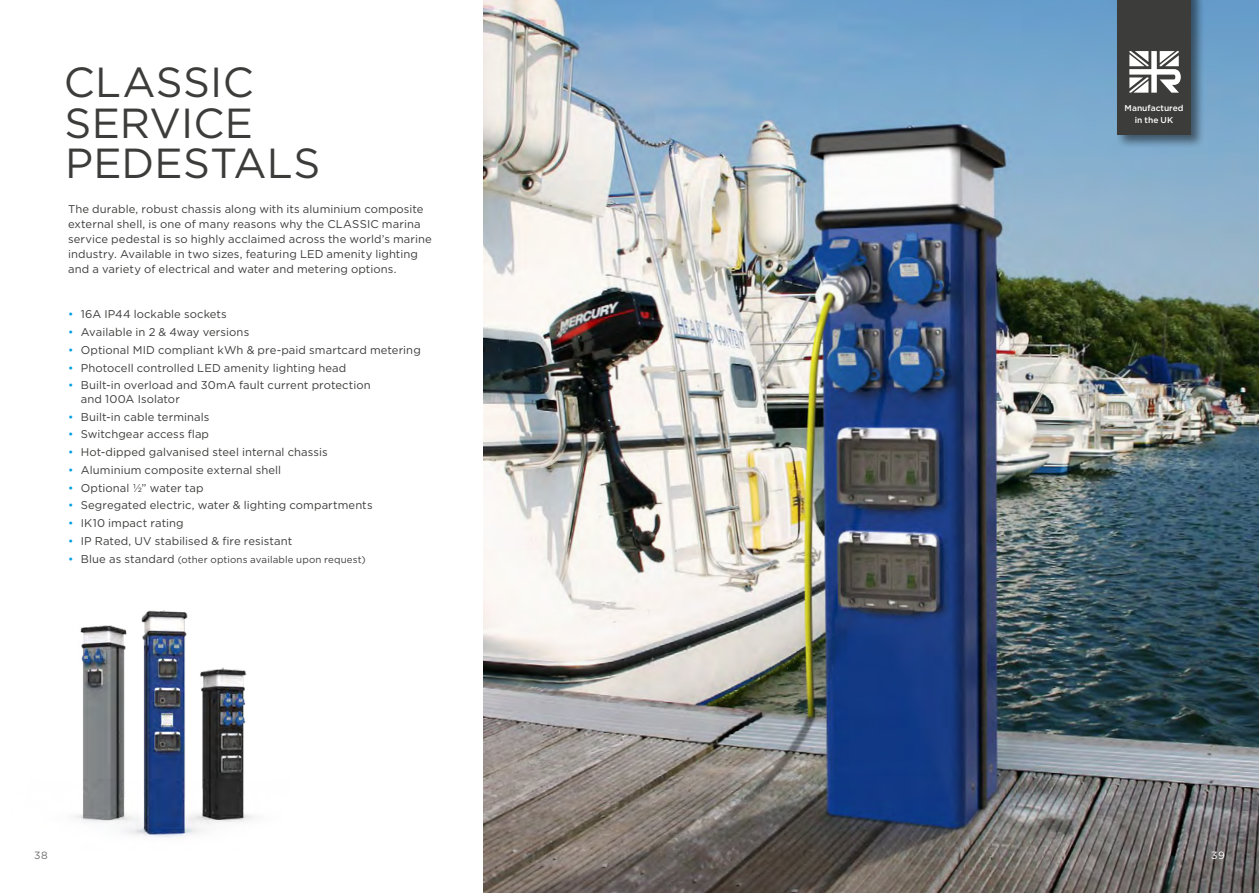
<style>
.page{position:relative;width:1259px;height:893px;background:#fff}
.page>*{position:absolute;margin:0;border:0;box-sizing:border-box;transform-origin:0 0}
.t1{font:42px/40.5px "Gotham";letter-spacing:.005em;color:#3c3c3b}
.t2{font:11.25px/15px "Gotham";letter-spacing:.01em;color:#3c3c3b}
.t3{font:10.5px "Gotham";color:#706f6f}
.t4{font:10.5px "Gotham";color:#fff}
.t5{font:9.75px "Gotham";letter-spacing:.015em;color:#3c3c3b}
.t6{font:500 8.4px/11.7px "Gotham";color:#fff;text-align:center}
.s1{color:#009fe3}
.s2{font-size:11.25px;color:#009fe3}
.s3{font-size:11.25px}
</style>
<div class="page">
<img style="left:483px;top:0;width:776px;height:893px">
<img style="left:75px;top:610px;width:178px;height:227px">
<div style="left:1115px;top:0;width:90px;height:149px;background:#000;opacity:.5"></div>
<div style="left:1117px;top:0;width:74px;height:135px;background:#3c3c3b"></div>
<svg style="left:1129px;top:51px;width:51px;height:42px"></svg>
<h1 class="t1" style="left:64px;top:61px;width:258px">CLASSIC<br>SERVICE<br>PEDESTALS</h1>
<p class="t2" style="left:68px;top:201px;width:365px">The durable, robust chassis along with its aluminium composite external shell, is one of many reasons why the CLASSIC marina service pedestal is so highly acclaimed across the world’s marine industry. Available in two sizes, featuring LED amenity lighting and a variety of electrical and water and metering options.</p>
<p class="t2" style="left:68px;top:307px;width:160px"><span class="s1">•</span> 16A IP44 lockable sockets</p>
<p class="t2" style="left:68px;top:324px;width:183px"><span class="s1">•</span> Available in 2 &amp; 4way versions</p>
<p class="t2" style="left:68px;top:342px;width:354px"><span class="s1">•</span> Optional MID compliant kWh &amp; pre-paid smartcard metering</p>
<p class="t2" style="left:68px;top:360px;width:280px"><span class="s1">•</span> Photocell controlled LED amenity lighting head</p>
<p class="t2" style="left:81px;top:378px;width:291px;line-height:13.5px;text-indent:-13px"><span class="s1">•</span> Built-in overload and 30mA fault current protection and 100A Isolator</p>
<p class="t2" style="left:68px;top:409px;width:143px"><span class="s1">•</span> Built-in cable terminals</p>
<p class="t2" style="left:68px;top:427px;width:143px"><span class="s1">•</span> Switchgear access flap</p>
<p class="t2" style="left:68px;top:444px;width:261px"><span class="s1">•</span> Hot-dipped galvanised steel internal chassis</p>
<p class="t2" style="left:68px;top:462px;width:215px"><span class="s1">•</span> Aluminium composite external shell</p>
<p class="t2" style="left:68px;top:480px;width:137px"><span class="s1">•</span> Optional ½” water tap</p>
<p class="t2" style="left:68px;top:498px;width:306px"><span class="s1">•</span> Segregated electric, water &amp; lighting compartments</p>
<p class="t2" style="left:68px;top:515px;width:117px"><span class="s1">•</span> IK10 impact rating</p>
<p class="t2" style="left:68px;top:533px;width:226px"><span class="s1">•</span> IP Rated, UV stabilised &amp; fire resistant</p>
<p class="t5" style="left:68px;top:553px;width:299px"><span class="s2">•</span> <span class="s3">Blue as standard</span> (other options available upon request)</p>
<p class="t6" style="left:1124px;top:102px;width:60px">Manufactured in the UK</p>
<p class="t3" style="left:34px;top:848px;width:15px">38</p>
<p class="t4" style="left:1211px;top:848px;width:15px">39</p>
</div>
